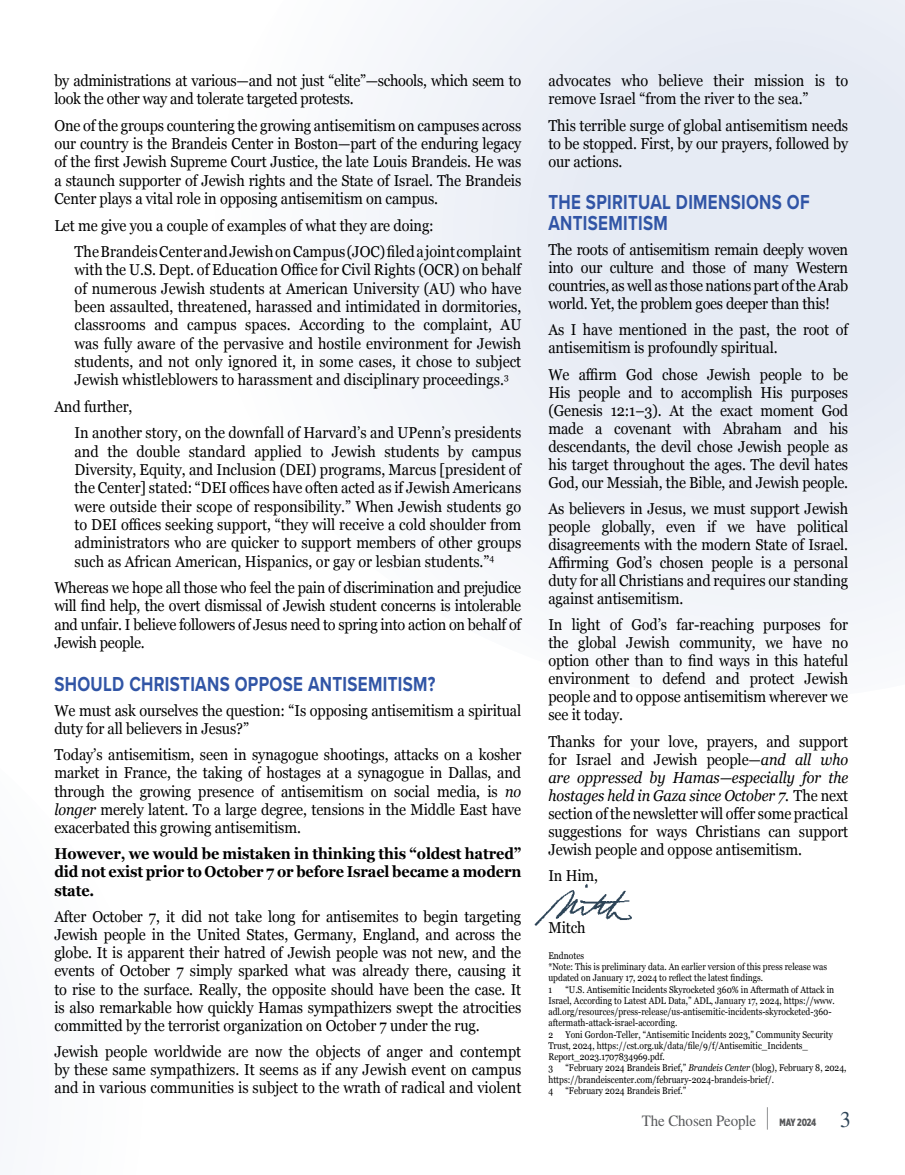
<style>
.page{position:relative;width:905px;height:1175px;background:#fff}
.page>*{position:absolute;margin:0;border:0;box-sizing:border-box;transform-origin:0 0}
.t1{font:700 21px/21px "Proxima Nova";letter-spacing:.02em;color:#3155a6;scale:.8 1}
.t2{font:15.75px/18px "Georgia";letter-spacing:-.01em;color:#000;text-align:justify;scale:.92 1}
.t3{font:700 15.75px/18.1px "Georgia";letter-spacing:-.01em;color:#000;text-align:justify;scale:.92 1}
.t4{font:15.75px "STIX General";letter-spacing:-.01em;color:#58595b;scale:.95 1}
.t5{font:9.75px/11.2px "Georgia";color:#000;scale:.87 1}
.s1{font-style:italic}
.s2{font-weight:700;font-size:31.5px}
.s3{font-family:"Gotham X Narrow";font-weight:900;font-size:10.5px}
.s4{font-size:22.5px;color:#2d4457}
</style>
<div class="page">
<svg style="left:365px;top:0;width:539px;height:635px;fill:#ebeff6"></svg>
<img style="left:534px;top:883px;width:98px;height:43px">
<p class="t2" style="left:54px;top:71px;width:509px">by administrations at various—and not just “elite”—schools, which seem to look the other way and tolerate targeted protests.</p>
<p class="t2" style="left:54px;top:117px;width:509px">One of the groups countering the growing antisemitism on campuses across our country is the Brandeis Center in Boston—part of the enduring legacy of the first Jewish Supreme Court Justice, the late Louis Brandeis. He was a staunch supporter of Jewish rights and the State of Israel. The Brandeis Center plays a vital role in opposing antisemitism on campus.</p>
<p class="t2" style="left:75px;top:211px;width:487px;line-height:26.5px;text-indent:-20px">Let me give you a couple of examples of what they are doing:<br>The Brandeis Center and Jewish on Campus (JOC) filed a joint complaint</p>
<p class="t2" style="left:75px;top:260px;width:487px">with the U.S. Dept. of Education Office for Civil Rights (OCR) on behalf of numerous Jewish students at American University (AU) who have been assaulted, threatened, harassed and intimidated in dormitories, classrooms and campus spaces. According to the complaint, AU was fully aware of the pervasive and hostile environment for Jewish students, and not only ignored it, in some cases, it chose to subject Jewish whistleblowers to harassment and disciplinary proceedings.<sup>3</sup></p>
<p class="t2" style="left:75px;top:394px;width:487px;line-height:26.5px;text-indent:-20px">And further,<br>In another story, on the downfall of Harvard’s and UPenn’s presidents</p>
<p class="t2" style="left:75px;top:441px;width:487px">and the double standard applied to Jewish students by campus Diversity, Equity, and Inclusion (DEI) programs, Marcus [president of the Center] stated: “DEI offices have often acted as if Jewish Americans were outside their scope of responsibility.” When Jewish students go to DEI offices seeking support, “they will receive a cold shoulder from administrators who are quicker to support members of other groups such as African American, Hispanics, or gay or lesbian students.”<sup>4</sup></p>
<p class="t2" style="left:54px;top:578px;width:509px">Whereas we hope all those who feel the pain of discrimination and prejudice will find help, the overt dismissal of Jewish student concerns is intolerable and unfair. I believe followers of Jesus need to spring into action on behalf of Jewish people.</p>
<h1 class="t1" style="left:54px;top:674px;width:478px">SHOULD CHRISTIANS OPPOSE ANTISEMITISM?</h1>
<p class="t2" style="left:54px;top:700px;width:509px">We must ask ourselves the question: “Is opposing antisemitism a spiritual duty for all believers in Jesus?”</p>
<p class="t2" style="left:54px;top:745px;width:509px">Today’s antisemitism, seen in synagogue shootings, attacks on a kosher market in France, the taking of hostages at a synagogue in Dallas, and through the growing presence of antisemitism on social media, is <span class="s1">no longer</span> merely latent. To a large degree, tensions in the Middle East have exacerbated this growing antisemitism.</p>
<p class="t3" style="left:54px;top:846px;width:509px">However, we would be mistaken in thinking this “oldest hatred” did not exist prior to October 7 or before Israel became a modern state.</p>
<p class="t2" style="left:54px;top:906px;width:509px">After October 7, it did not take long for antisemites to begin targeting Jewish people in the United States, Germany, England, and across the globe. It is apparent their hatred of Jewish people was not new, and the events of October 7 simply sparked what was already there, causing it to rise to the surface. Really, the opposite should have been the case. It is also remarkable how quickly Hamas sympathizers swept the atrocities committed by the terrorist organization on October 7 under the rug.</p>
<p class="t2" style="left:54px;top:1042px;width:509px">Jewish people worldwide are now the objects of anger and contempt by these same sympathizers. It seems as if any Jewish event on campus and in various communities is subject to the wrath of radical and violent</p>
<p class="t2" style="left:548px;top:71px;width:327px">advocates who believe their mission is to remove Israel “from the river to the sea.”</p>
<p class="t2" style="left:548px;top:115px;width:327px">This terrible surge of global antisemitism needs to be stopped. First, by our prayers, followed by our actions.</p>
<h1 class="t1" style="left:548px;top:193px;width:328px">THE SPIRITUAL DIMENSIONS OF<br>ANTISEMITISM</h1>
<p class="t2" style="left:548px;top:240px;width:327px">The roots of antisemitism remain deeply woven into our culture and those of many Western countries, as well as those nations part of the Arab world. Yet, the problem goes deeper than this!</p>
<p class="t2" style="left:548px;top:322px;width:327px">As I have mentioned in the past, the root of antisemitism is profoundly spiritual.</p>
<p class="t2" style="left:548px;top:364px;width:327px">We affirm God chose Jewish people to be His people and to accomplish His purposes (Genesis 12:1–3). At the exact moment God made a covenant with Abraham and his descendants, the devil chose Jewish people as his target throughout the ages. The devil hates God, our Messiah, the Bible, and Jewish people.</p>
<p class="t2" style="left:548px;top:499px;width:327px">As believers in Jesus, we must support Jewish people globally, even if we have political disagreements with the modern State of Israel.<br>Affirming God’s chosen people is a personal duty for all Christians and requires our standing against antisemitism.</p>
<p class="t2" style="left:548px;top:615px;width:327px">In light of God’s far-reaching purposes for the global Jewish community, we have no option other than to find ways in this hateful environment to defend and protect Jewish people and to oppose antisemitism wherever we see it today.</p>
<p class="t2" style="left:548px;top:731px;width:327px">Thanks for your love, prayers, and support for Israel and Jewish people—<span class="s1">and all who are oppressed by Hamas—especially for the hostages held in Gaza since October 7.</span> The next section of the newsletter will offer some practical suggestions for ways Christians can support Jewish people and oppose antisemitism.</p>
<p class="t2" style="left:548px;top:867px;width:56px">In Him,</p>
<p class="t2" style="left:548px;top:920px;width:42px">Mitch</p>
<p class="t5" style="left:548px;top:949px;width:322px">Endnotes<br>*Note: This is preliminary data. An earlier version of this press release was updated on January 17, 2024 to reflect the latest findings.<br>1</p>
<p class="t5" style="left:548px;top:983px;width:330px;text-indent:17px">“U.S. Antisemitic Incidents Skyrocketed 360% in Aftermath of Attack in Israel, According to Latest ADL Data,” ADL, January 17, 2024, https://www. adl.org/resources/press-release/us-antisemitic-incidents-skyrocketed-360- aftermath-attack-israel-according.<br>2</p>
<p class="t5" style="left:548px;top:1028px;width:329px;text-indent:17px">Yoni Gordon-Teller, “Antisemitic Incidents 2023,” Community Security Trust, 2024, https://cst.org.uk/data/file/9/f/Antisemitic_Incidents_ Report_2023.1707834969.pdf.<br>3</p>
<p class="t5" style="left:548px;top:1062px;width:344px;text-indent:17px">“February 2024 Brandeis Brief,” <span class="s1">Brandeis Center</span> (blog), February 8, 2024, https://brandeiscenter.com/february-2024-brandeis-brief/.<br>4</p>
<p class="t5" style="left:565px;top:1084px;width:140px">“February 2024 Brandeis Brief.”</p>
<p class="t4" style="left:642px;top:1115px;width:221px">The Chosen People <span class="s2">|</span> <span class="s3">MAY 2024</span> <span class="s4">3</span></p>
</div>
